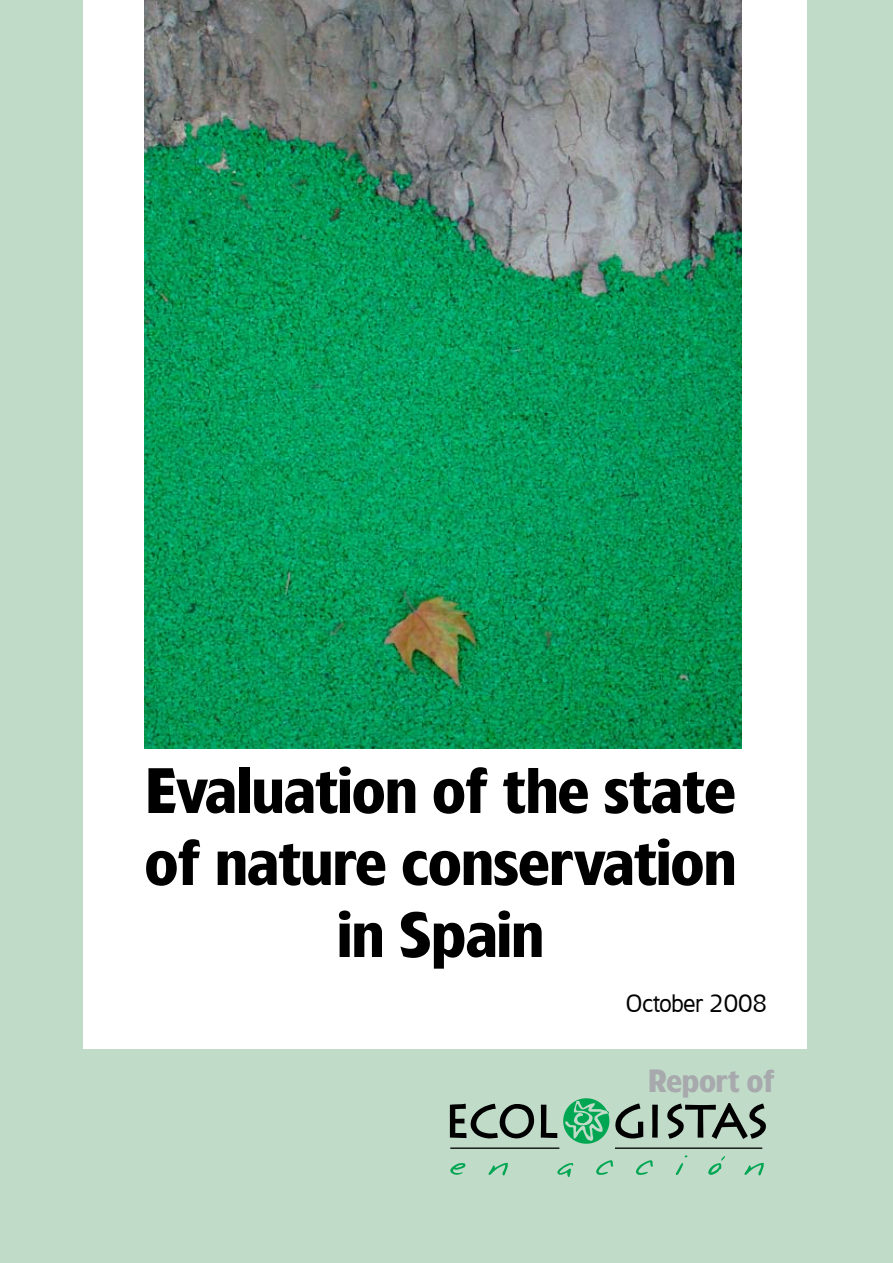
<style>
.page{position:relative;width:893px;height:1263px;background:#fff}
.page>*{position:absolute;margin:0;border:0;box-sizing:border-box;transform-origin:0 0}
.t1{font:60px/72px "Red House Negra";color:#000;text-align:center}
.t2{font:30px "Red House Negra";color:#a7a9ac}
.t3{font:24px "Red House Redonda";color:#000}
</style>
<div class="page">
<img style="left:145px;top:0;width:596px;height:748px">
<div style="left:0;top:1050px;width:893px;height:213px;background:#c1dbc9"></div>
<div style="left:0;top:0;width:83px;height:1263px;background:#c1dbc9"></div>
<div style="left:807px;top:0;width:86px;height:1263px;background:#c1dbc9"></div>
<svg style="left:450px;top:1163px;width:15px;height:12px"></svg>
<svg style="left:488px;top:1163px;width:20px;height:12px"></svg>
<svg style="left:557px;top:1163px;width:16px;height:14px"></svg>
<svg style="left:596px;top:1160px;width:17px;height:15px"></svg>
<svg style="left:636px;top:1160px;width:17px;height:15px"></svg>
<svg style="left:676px;top:1155px;width:12px;height:20px"></svg>
<svg style="left:744px;top:1163px;width:20px;height:12px"></svg>
<svg style="left:708px;top:1156px;width:17px;height:19px"></svg>
<svg style="left:450px;top:1098px;width:316px;height:51px"></svg>
<p class="t1" style="left:145px;top:753px;width:593px">Evaluation of the state of nature conservation in Spain</p>
<p class="t3" style="left:625px;top:989px;width:143px">October 2008</p>
<p class="t2" style="left:648px;top:1063px;width:128px">Report of</p>
</div>
